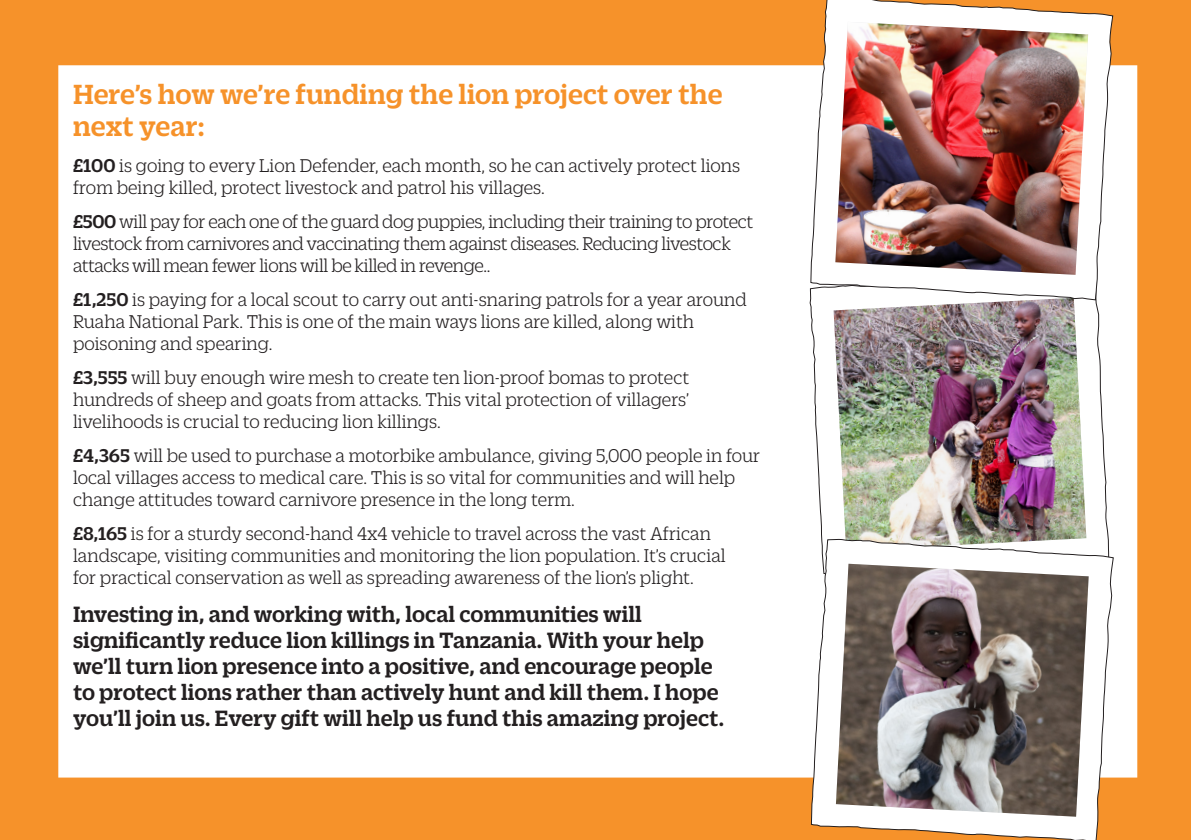
<style>
.page{position:relative;width:1191px;height:840px;background:#fff}
.page>*{position:absolute;margin:0;border:0;box-sizing:border-box;transform-origin:0 0}
._7_8_DSR___PicCaptio{font:500 30px/32px "Duplicate Slab";color:#f6922a}
._7_8_DSR___PicCaptio-2{font:500 24px/26px "Duplicate Slab";color:#231f20}
._7_8_DSR___PicCaptio-3{font:300 20px/22px "Duplicate Slab";color:#231f20}
._7_8_DSR___PicCaptio-4{font:300 20px/22px "Duplicate Slab";letter-spacing:-.02em;color:#231f20}
.s1{font-weight:500}
</style>
<div class="page">
<div style="left:0;top:0;width:1191px;height:839px;background:#f6922a"></div>
<div style="left:58px;top:65px;width:1079px;height:712px;background:#fff;border:2px solid #fff"></div>
<svg style="left:809px;top:289px;width:300px;height:249px"></svg>
<img style="left:833px;top:300px;width:253px;height:238px">
<svg style="left:810px;top:0;width:303px;height:300px"></svg>
<img style="left:835px;top:22px;width:253px;height:253px">
<svg style="left:811px;top:538px;width:303px;height:301px"></svg>
<img style="left:836px;top:563px;width:252px;height:253px">
<p class="_7_8_DSR___PicCaptio" style="left:73px;top:76px;width:651px">Here’s how we’re funding the lion project over the next year:</p>
<p class="_7_8_DSR___PicCaptio-3" style="left:73px;top:153px;width:669px"><span class="s1">£100</span> is going to every Lion Defender, each month, so he can actively protect lions from being killed, protect livestock and patrol his villages.</p>
<p class="_7_8_DSR___PicCaptio-4" style="left:73px;top:209px;width:682px"><span class="s1">£500</span> will pay for each one of the guard dog puppies, including their training to protect livestock from carnivores and vaccinating them against diseases. Reducing livestock attacks will mean fewer lions will be killed in revenge..</p>
<p class="_7_8_DSR___PicCaptio-3" style="left:73px;top:287px;width:675px"><span class="s1">£1,250</span> is paying for a local scout to carry out anti-snaring patrols for a year around<br>Ruaha National Park. This is one of the main ways lions are killed, along with poisoning and spearing.</p>
<p class="_7_8_DSR___PicCaptio-3" style="left:73px;top:365px;width:618px;text-align:justify"><span class="s1">£3,555</span> will buy enough wire mesh to create ten lion-proof bomas to protect hundreds of sheep and goats from attacks. This vital protection of villagers’ livelihoods is crucial to reducing lion killings.</p>
<p class="_7_8_DSR___PicCaptio-3" style="left:73px;top:443px;width:689px"><span class="s1">£4,365</span> will be used to purchase a motorbike ambulance, giving 5,000 people in four local villages access to medical care. This is so vital for communities and will help change attitudes toward carnivore presence in the long term.</p>
<p class="_7_8_DSR___PicCaptio-3" style="left:73px;top:521px;width:654px"><span class="s1">£8,165</span> is for a sturdy second-hand 4x4 vehicle to travel across the vast African landscape, visiting communities and monitoring the lion population. It’s crucial for practical conservation as well as spreading awareness of the lion’s plight.</p>
<p class="_7_8_DSR___PicCaptio-2" style="left:73px;top:599px;width:653px">Investing in, and working with, local communities will significantly reduce lion killings in Tanzania. With your help we’ll turn lion presence into a positive, and encourage people to protect lions rather than actively hunt and kill them. I hope you’ll join us. Every gift will help us fund this amazing project.</p>
</div>
